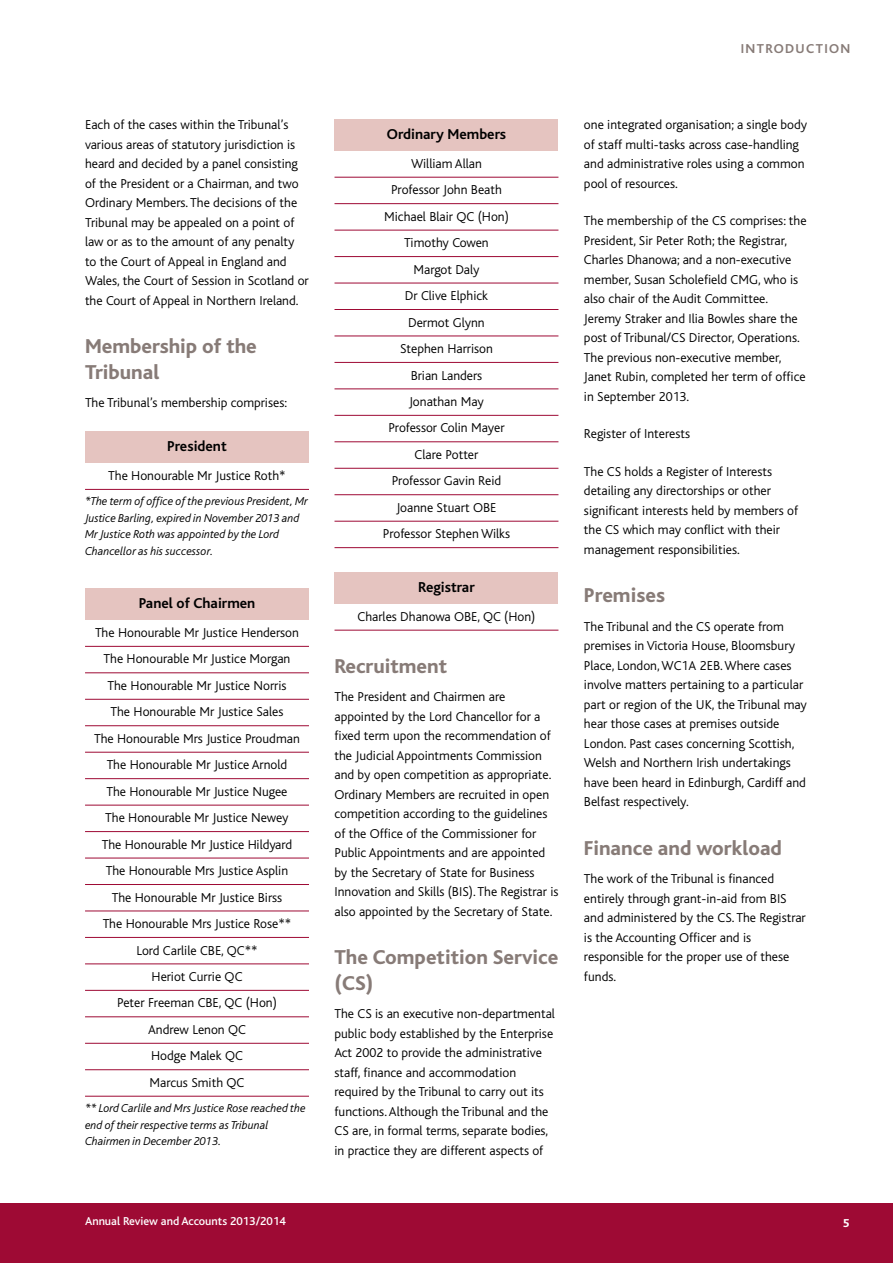
<style>
.page{position:relative;width:893px;height:1263px;background:#fff}
.page>*{position:absolute;margin:0;border:0;box-sizing:border-box;transform-origin:0 0}
.t1{font:800 21px/25.5px "Bliss";color:#877b77}
._02-B_head{font:700 15px "Bliss";color:#000}
._01-Main_text{font:300 13.5px/19.5px "Bliss";color:#000}
._01-Main_text-No_spa{font:300 13.5px "Bliss";color:#000}
._01-Main_text-half_l{font:300 13.5px "Bliss";color:#000}
.t2{font:700 13.5px "Bliss";letter-spacing:.1em;color:#877b77}
._07-Footnote{font:italic 300 12px/16.5px "Bliss";color:#000}
.t3{font:500 12px "Bliss";color:#fff}
.t4{font:800 12px "Bliss";color:#fff}
</style>
<div class="page">
<div style="left:0;top:1203px;width:893px;height:60px;background:#9e0a34"></div>
<div style="left:85px;top:431px;width:224px;height:32px;background:#e5c4c0"></div>
<hr style="left:85px;top:489px;width:224px;height:1px;background:#9e0a34">
<div style="left:85px;top:588px;width:224px;height:32px;background:#e5c4c0"></div>
<hr style="left:85px;top:646px;width:224px;height:1px;background:#9e0a34">
<hr style="left:85px;top:672px;width:224px;height:1px;background:#9e0a34">
<hr style="left:85px;top:699px;width:224px;height:1px;background:#9e0a34">
<hr style="left:85px;top:725px;width:224px;height:1px;background:#9e0a34">
<hr style="left:85px;top:752px;width:224px;height:1px;background:#9e0a34">
<hr style="left:85px;top:778px;width:224px;height:1px;background:#9e0a34">
<hr style="left:85px;top:805px;width:224px;height:1px;background:#9e0a34">
<hr style="left:85px;top:831px;width:224px;height:1px;background:#9e0a34">
<hr style="left:85px;top:858px;width:224px;height:1px;background:#9e0a34">
<hr style="left:85px;top:884px;width:224px;height:1px;background:#9e0a34">
<hr style="left:85px;top:910px;width:224px;height:1px;background:#9e0a34">
<hr style="left:85px;top:937px;width:224px;height:1px;background:#9e0a34">
<hr style="left:85px;top:963px;width:224px;height:1px;background:#9e0a34">
<hr style="left:85px;top:990px;width:224px;height:1px;background:#9e0a34">
<hr style="left:85px;top:1016px;width:224px;height:1px;background:#9e0a34">
<hr style="left:85px;top:1043px;width:224px;height:1px;background:#9e0a34">
<hr style="left:85px;top:1069px;width:224px;height:1px;background:#9e0a34">
<hr style="left:85px;top:1096px;width:224px;height:1px;background:#9e0a34">
<div style="left:334px;top:119px;width:224px;height:32px;background:#e5c4c0"></div>
<hr style="left:334px;top:177px;width:224px;height:1px;background:#9e0a34">
<hr style="left:334px;top:203px;width:224px;height:1px;background:#9e0a34">
<hr style="left:334px;top:230px;width:224px;height:1px;background:#9e0a34">
<hr style="left:334px;top:256px;width:224px;height:1px;background:#9e0a34">
<hr style="left:334px;top:283px;width:224px;height:1px;background:#9e0a34">
<hr style="left:334px;top:309px;width:224px;height:1px;background:#9e0a34">
<hr style="left:334px;top:336px;width:224px;height:1px;background:#9e0a34">
<hr style="left:334px;top:362px;width:224px;height:1px;background:#9e0a34">
<hr style="left:334px;top:388px;width:224px;height:1px;background:#9e0a34">
<hr style="left:334px;top:415px;width:224px;height:1px;background:#9e0a34">
<hr style="left:334px;top:441px;width:224px;height:1px;background:#9e0a34">
<hr style="left:334px;top:468px;width:224px;height:1px;background:#9e0a34">
<hr style="left:334px;top:494px;width:224px;height:1px;background:#9e0a34">
<hr style="left:334px;top:521px;width:224px;height:1px;background:#9e0a34">
<hr style="left:334px;top:547px;width:224px;height:1px;background:#9e0a34">
<div style="left:334px;top:572px;width:224px;height:32px;background:#e5c4c0"></div>
<hr style="left:334px;top:630px;width:224px;height:1px;background:#9e0a34">
<p class="t2" style="left:741px;top:41px;width:111px">IntroduCtIon</p>
<p class="_01-Main_text" style="left:85px;top:115px;width:225px">Each of the cases within the Tribunal’s various areas of statutory jurisdiction is heard and decided by a panel consisting of the President or a Chairman, and two Ordinary Members. The decisions of the Tribunal may be appealed on a point of law or as to the amount of any penalty to the Court of Appeal in England and Wales, the Court of Session in Scotland or the Court of Appeal in Northern Ireland.</p>
<h2 class="t1" style="left:85px;top:334px;width:173px">Membership of the<br>Tribunal</h2>
<p class="_01-Main_text" style="left:85px;top:393px;width:204px">The Tribunal’s membership comprises:</p>
<p class="_02-B_head" style="left:167px;top:438px;width:61px">President</p>
<p class="_01-Main_text-half_l" style="left:108px;top:468px;width:179px">The Honourable Mr Justice Roth*</p>
<p class="_07-Footnote" style="left:85px;top:493px;width:224px">*The term of office of the previous President, Mr Justice Barling, expired in November 2013 and Mr Justice Roth was appointed by the Lord Chancellor as his successor.</p>
<p class="_02-B_head" style="left:139px;top:595px;width:118px">Panel of Chairmen</p>
<p class="_01-Main_text-No_spa" style="left:95px;top:625px;width:205px">The Honourable Mr Justice Henderson</p>
<p class="_01-Main_text-No_spa" style="left:104px;top:652px;width:188px">The Honourable Mr Justice Morgan</p>
<p class="_01-Main_text-No_spa" style="left:108px;top:678px;width:180px">The Honourable Mr Justice Norris</p>
<p class="_01-Main_text-No_spa" style="left:111px;top:705px;width:174px">The Honourable Mr Justice Sales</p>
<p class="_01-Main_text-No_spa" style="left:94px;top:731px;width:207px">The Honourable Mrs Justice Proudman</p>
<p class="_01-Main_text-No_spa" style="left:107px;top:758px;width:182px">The Honourable Mr Justice Arnold</p>
<p class="_01-Main_text-No_spa" style="left:107px;top:784px;width:183px">The Honourable Mr Justice Nugee</p>
<p class="_01-Main_text-No_spa" style="left:105px;top:811px;width:185px">The Honourable Mr Justice Newey</p>
<p class="_01-Main_text-No_spa" style="left:102px;top:837px;width:192px">The Honourable Mr Justice Hildyard</p>
<p class="_01-Main_text-No_spa" style="left:106px;top:864px;width:184px">The Honourable Mrs Justice Asplin</p>
<p class="_01-Main_text-No_spa" style="left:112px;top:890px;width:172px">The Honourable Mr Justice Birss</p>
<p class="_01-Main_text-No_spa" style="left:103px;top:916px;width:190px">The Honourable Mrs Justice Rose**</p>
<p class="_01-Main_text-No_spa" style="left:136px;top:943px;width:123px">Lord Carlile CBE, QC**</p>
<p class="_01-Main_text-No_spa" style="left:152px;top:969px;width:92px">Heriot Currie QC</p>
<p class="_01-Main_text-No_spa" style="left:117px;top:996px;width:161px">Peter Freeman CBE, QC (Hon)</p>
<p class="_01-Main_text-No_spa" style="left:148px;top:1022px;width:99px">Andrew Lenon QC</p>
<p class="_01-Main_text-No_spa" style="left:151px;top:1049px;width:93px">Hodge Malek QC</p>
<p class="_01-Main_text-No_spa" style="left:150px;top:1075px;width:96px">Marcus Smith QC</p>
<p class="_07-Footnote" style="left:85px;top:1100px;width:222px">** Lord Carlile and Mrs Justice Rose reached the end of their respective terms as Tribunal<br>Chairmen in December 2013.</p>
<p class="t3" style="left:85px;top:1214px;width:202px">Annual Review and Accounts 2013/2014</p>
<p class="_02-B_head" style="left:387px;top:126px;width:121px">Ordinary Members</p>
<p class="_01-Main_text-No_spa" style="left:411px;top:156px;width:72px">William Allan</p>
<p class="_01-Main_text-No_spa" style="left:391px;top:183px;width:112px">Professor John Beath</p>
<p class="_01-Main_text-No_spa" style="left:384px;top:209px;width:126px">Michael Blair QC (Hon)</p>
<p class="_01-Main_text-No_spa" style="left:404px;top:236px;width:86px">Timothy Cowen</p>
<p class="_01-Main_text-No_spa" style="left:413px;top:262px;width:68px">Margot Daly</p>
<p class="_01-Main_text-No_spa" style="left:405px;top:289px;width:85px">Dr Clive Elphick</p>
<p class="_01-Main_text-No_spa" style="left:408px;top:315px;width:78px">Dermot Glynn</p>
<p class="_01-Main_text-No_spa" style="left:400px;top:341px;width:94px">Stephen Harrison</p>
<p class="_01-Main_text-No_spa" style="left:411px;top:368px;width:73px">Brian Landers</p>
<p class="_01-Main_text-No_spa" style="left:409px;top:394px;width:76px">Jonathan May</p>
<p class="_01-Main_text-No_spa" style="left:388px;top:421px;width:118px">Professor Colin Mayer</p>
<p class="_01-Main_text-No_spa" style="left:415px;top:447px;width:65px">Clare Potter</p>
<p class="_01-Main_text-No_spa" style="left:392px;top:474px;width:111px">Professor Gavin Reid</p>
<p class="_01-Main_text-No_spa" style="left:396px;top:500px;width:102px">Joanne Stuart OBE</p>
<p class="_01-Main_text" style="left:383px;top:524px;width:129px">Professor Stephen Wilks</p>
<p class="_02-B_head" style="left:418px;top:579px;width:58px">Registrar</p>
<p class="_01-Main_text" style="left:358px;top:607px;width:179px">Charles Dhanowa OBE, QC (Hon)</p>
<h2 class="t1" style="left:334px;top:654px;width:114px">Recruitment</h2>
<p class="_01-Main_text" style="left:334px;top:687px;width:225px">The President and Chairmen are appointed by the Lord Chancellor for a fixed term upon the recommendation of the Judicial Appointments Commission and by open competition as appropriate.<br>Ordinary Members are recruited in open competition according to the guidelines of the Office of the Commissioner for Public Appointments and are appointed by the Secretary of State for Business Innovation and Skills (BIS). The Registrar is also appointed by the Secretary of State.</p>
<h2 class="t1" style="left:334px;top:945px;width:225px">The Competition Service (CS)</h2>
<p class="_01-Main_text" style="left:334px;top:1004px;width:222px">The CS is an executive non-departmental public body established by the Enterprise Act 2002 to provide the administrative staff, finance and accommodation required by the Tribunal to carry out its functions. Although the Tribunal and the CS are, in formal terms, separate bodies, in practice they are different aspects of</p>
<p class="_01-Main_text" style="left:584px;top:115px;width:225px">one integrated organisation; a single body of staff multi-tasks across case-handling and administrative roles using a common pool of resources.</p>
<p class="_01-Main_text" style="left:584px;top:211px;width:224px">The membership of the CS comprises: the President, Sir Peter Roth; the Registrar, Charles Dhanowa; and a non-executive member, Susan Scholefield CMG, who is also chair of the Audit Committee.<br>Jeremy Straker and Ilia Bowles share the post of Tribunal/CS Director, Operations.<br>The previous non-executive member, Janet Rubin, completed her term of office in September 2013.</p>
<h3 class="_01-Main_text" style="left:584px;top:424px;width:108px">Register of Interests</h3>
<p class="_01-Main_text" style="left:584px;top:462px;width:216px">The CS holds a Register of Interests detailing any directorships or other significant interests held by members of the CS which may conflict with their management responsibilities.</p>
<h2 class="t1" style="left:584px;top:583px;width:83px">Premises</h2>
<p class="_01-Main_text" style="left:584px;top:617px;width:224px">The Tribunal and the CS operate from premises in Victoria House, Bloomsbury Place, London, WC1A 2EB. Where cases involve matters pertaining to a particular part or region of the UK, the Tribunal may hear those cases at premises outside London. Past cases concerning Scottish, Welsh and Northern Irish undertakings have been heard in Edinburgh, Cardiff and Belfast respectively.</p>
<h2 class="t1" style="left:584px;top:835px;width:199px">Finance and workload</h2>
<p class="_01-Main_text" style="left:584px;top:869px;width:223px">The work of the Tribunal is financed entirely through grant-in-aid from BIS and administered by the CS. The Registrar is the Accounting Officer and is responsible for the proper use of these funds.</p>
<p class="t4" style="left:843px;top:1216px;width:8px">5</p>
</div>
